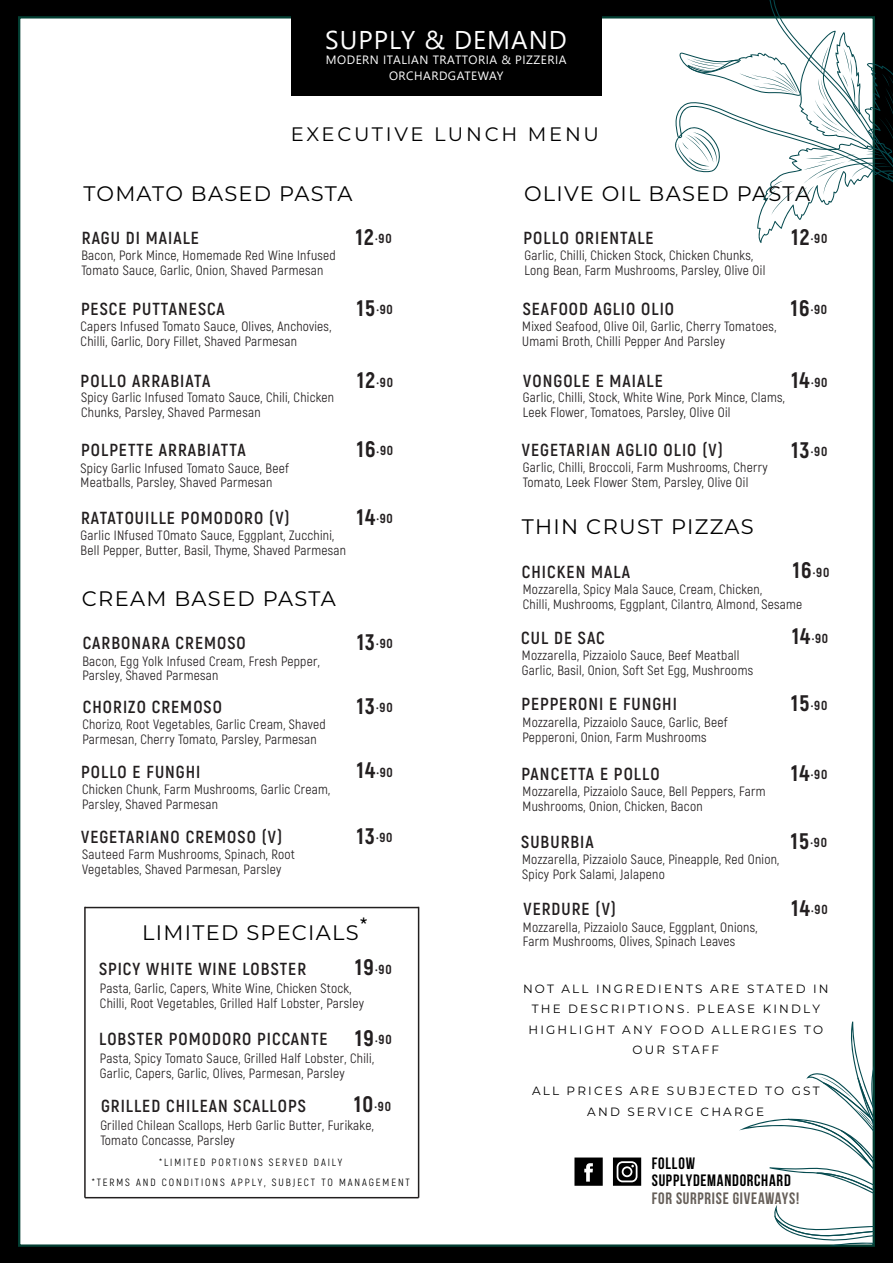
<style>
.page{position:relative;width:893px;height:1263px;background:#000}
.page>*{position:absolute;margin:0;border:0;box-sizing:border-box;transform-origin:0 0}
.t1{font:25.65px "Yu Gothic UI";letter-spacing:.04em;color:#fff}
.t2{font:21px "Montserrat";letter-spacing:.06em;color:#000}
.t3{font:19.5px "Montserrat";letter-spacing:.14em;color:#000}
.t4{font:700 17.4px "Akrobat";letter-spacing:.06em;color:#231f20}
.t5{font:700 16.5px/17.7px "Bebas Neue";letter-spacing:.045em;color:#000}
.t6{font:700 16.5px "Bebas Neue";letter-spacing:.045em;color:#665f59}
.t7{font:13.5px/14.9px "Akrobat";letter-spacing:.02em;color:#231f20}
.t8{font:800 13.05px "Akrobat";letter-spacing:.06em;color:#231f20}
.t9{font:12px/20.5px "Montserrat";letter-spacing:.18em;color:#000;text-align:center}
.t10{font:12px/16px "Yu Gothic UI";letter-spacing:.04em;color:#fff;text-align:center}
.t11{font:10.5px/20.5px "Akrobat";letter-spacing:.18em;color:#000;text-align:center}
.s1{font-size:22.5px}
.s2{font-family:"Akrobat";font-size:27px}
.s3{font-weight:800;font-size:22.5px}
.s4{font-weight:800;font-size:13.05px}
</style>
<div class="page">
<div style="left:18px;top:16px;width:857px;height:1231px;background:#fff;border:2px solid #033f33"></div>
<div style="left:291px;top:13px;width:310px;height:82px;background:#000"></div>
<svg style="left:739px;top:1021px;width:135px;height:224px"></svg>
<svg style="left:574px;top:1157px;width:29px;height:29px"></svg>
<svg style="left:613px;top:1157px;width:28px;height:29px"></svg>
<hr style="left:84px;top:907px;width:2px;height:291px;background:#221f1f">
<hr style="left:85px;top:907px;width:334px;height:1px;background:#221f1f">
<hr style="left:85px;top:1197px;width:334px;height:1px;background:#221f1f">
<hr style="left:418px;top:907px;width:1px;height:291px;background:#221f1f">
<svg style="left:675px;top:0;width:218px;height:243px"></svg>
<h1 class="t1" style="left:325px;top:16px;width:243px">SUPPLY &amp; DEMAND</h1>
<p class="t10" style="left:326px;top:50px;width:242px">MODERN ITALIAN TRATTORIA &amp; PIZZERIA<br>ORCHARDGATEWAY</p>
<h3 class="t3" style="left:291px;top:121px;width:310px">EXECUTIVE LUNCH MENU</h3>
<h2 class="t2" style="left:83px;top:179px;width:271px">TOMATO BASED PASTA</h2>
<h2 class="t2" style="left:524px;top:179px;width:288px">OLIVE OIL BASED PASTA</h2>
<p class="t4" style="left:82px;top:227px;width:119px">RAGU DI MAIALE</p>
<p class="t7" style="left:81px;top:248px;width:256px">Bacon, Pork Mince, Homemade Red Wine Infused<br>Tomato Sauce, Garlic, Onion, Shaved Parmesan</p>
<p class="t8" style="left:356px;top:230px;width:37px"><span class="s1">12</span>.90</p>
<p class="t4" style="left:523px;top:227px;width:132px">POLLO ORIENTALE</p>
<p class="t7" style="left:524px;top:248px;width:242px">Garlic, Chilli, Chicken Stock, Chicken Chunks,<br>Long Bean, Farm Mushrooms, Parsley, Olive Oil</p>
<p class="t8" style="left:792px;top:230px;width:37px"><span class="s1">12</span>.90</p>
<p class="t4" style="left:81px;top:298px;width:145px">PESCE PUTTANESCA</p>
<p class="t7" style="left:81px;top:319px;width:252px">Capers Infused Tomato Sauce, Olives, Anchovies,<br>Chilli, Garlic, Dory Fillet, Shaved Parmesan</p>
<p class="t8" style="left:357px;top:301px;width:38px"><span class="s1">15</span>.90</p>
<p class="t4" style="left:523px;top:298px;width:153px">SEAFOOD AGLIO OLIO</p>
<p class="t7" style="left:522px;top:319px;width:256px">Mixed Seafood, Olive Oil, Garlic, Cherry Tomatoes,<br>Umami Broth, Chilli Pepper And Parsley</p>
<p class="t8" style="left:791px;top:301px;width:38px"><span class="s1">16</span>.90</p>
<p class="t4" style="left:81px;top:370px;width:131px">POLLO ARRABIATA</p>
<p class="t7" style="left:81px;top:390px;width:254px">Spicy Garlic Infused Tomato Sauce, Chili, Chicken<br>Chunks, Parsley, Shaved Parmesan</p>
<p class="t8" style="left:357px;top:374px;width:37px"><span class="s1">12</span>.90</p>
<p class="t8" style="left:791px;top:374px;width:38px"><span class="s1">14</span>.90</p>
<p class="t4" style="left:523px;top:370px;width:141px">VONGOLE E MAIALE</p>
<p class="t7" style="left:523px;top:390px;width:264px">Garlic, Chilli, Stock, White Wine, Pork Mince, Clams,<br>Leek Flower, Tomatoes, Parsley, Olive Oil</p>
<p class="t4" style="left:81px;top:439px;width:166px">POLPETTE ARRABIATTA</p>
<p class="t7" style="left:81px;top:460px;width:210px">Spicy Garlic Infused Tomato Sauce, Beef<br>Meatballs, Parsley, Shaved Parmesan</p>
<p class="t8" style="left:357px;top:442px;width:38px"><span class="s1">16</span>.90</p>
<p class="t4" style="left:522px;top:439px;width:202px">VEGETARIAN AGLIO OLIO (V)</p>
<p class="t7" style="left:523px;top:459px;width:246px">Garlic, Chilli, Broccoli, Farm Mushrooms, Cherry<br>Tomato, Leek Flower Stem, Parsley, Olive Oil</p>
<p class="t8" style="left:792px;top:443px;width:37px"><span class="s1">13</span>.90</p>
<p class="t4" style="left:81px;top:507px;width:210px">RATATOUILLE POMODORO (V)</p>
<p class="t7" style="left:81px;top:528px;width:267px">Garlic INfused TOmato Sauce, Eggplant, Zucchini,<br>Bell Pepper, Butter, Basil, Thyme, Shaved Parmesan</p>
<p class="t8" style="left:357px;top:510px;width:38px"><span class="s1">14</span>.90</p>
<h2 class="t2" style="left:522px;top:512px;width:233px">THIN CRUST PIZZAS</h2>
<h2 class="t2" style="left:82px;top:584px;width:256px">CREAM BASED PASTA</h2>
<p class="t8" style="left:793px;top:564px;width:38px"><span class="s1">16</span>.90</p>
<p class="t4" style="left:522px;top:561px;width:110px">CHICKEN MALA</p>
<p class="t7" style="left:523px;top:582px;width:281px">Mozzarella, Spicy Mala Sauce, Cream, Chicken,<br>Chilli, Mushrooms, Eggplant, Cilantro, Almond, Sesame</p>
<p class="t4" style="left:83px;top:632px;width:164px">CARBONARA CREMOSO</p>
<p class="t7" style="left:82px;top:653px;width:239px">Bacon, Egg Yolk Infused Cream, Fresh Pepper,<br>Parsley, Shaved Parmesan</p>
<p class="t8" style="left:357px;top:635px;width:37px"><span class="s1">13</span>.90</p>
<p class="t4" style="left:521px;top:627px;width:85px">CUL DE SAC</p>
<p class="t7" style="left:522px;top:647px;width:233px">Mozzarella, Pizzaiolo Sauce, Beef Meatball<br>Garlic, Basil, Onion, Soft Set Egg, Mushrooms</p>
<p class="t8" style="left:792px;top:630px;width:38px"><span class="s1">14</span>.90</p>
<p class="t4" style="left:83px;top:696px;width:141px">CHORIZO CREMOSO</p>
<p class="t7" style="left:82px;top:717px;width:245px">Chorizo, Root Vegetables, Garlic Cream, Shaved<br>Parmesan, Cherry Tomato, Parsley, Parmesan</p>
<p class="t8" style="left:357px;top:699px;width:37px"><span class="s1">13</span>.90</p>
<p class="t4" style="left:522px;top:693px;width:157px">PEPPERONI E FUNGHI</p>
<p class="t7" style="left:523px;top:714px;width:207px">Mozzarella, Pizzaiolo Sauce, Garlic, Beef<br>Pepperoni, Onion, Farm Mushrooms</p>
<p class="t8" style="left:791px;top:697px;width:38px"><span class="s1">15</span>.90</p>
<p class="t4" style="left:81px;top:761px;width:121px">POLLO E FUNGHI</p>
<p class="t7" style="left:82px;top:782px;width:249px">Chicken Chunk, Farm Mushrooms, Garlic Cream,<br>Parsley, Shaved Parmesan</p>
<p class="t8" style="left:357px;top:764px;width:38px"><span class="s1">14</span>.90</p>
<p class="t4" style="left:522px;top:763px;width:139px">PANCETTA E POLLO</p>
<p class="t7" style="left:523px;top:784px;width:244px">Mozzarella, Pizzaiolo Sauce, Bell Peppers, Farm<br>Mushrooms, Onion, Chicken, Bacon</p>
<p class="t8" style="left:791px;top:766px;width:38px"><span class="s1">14</span>.90</p>
<p class="t4" style="left:81px;top:826px;width:203px">VEGETARIANO CREMOSO (V)</p>
<p class="t7" style="left:82px;top:847px;width:214px">Sauteed Farm Mushrooms, Spinach, Root<br>Vegetables, Shaved Parmesan, Parsley</p>
<p class="t8" style="left:357px;top:829px;width:37px"><span class="s1">13</span>.90</p>
<p class="t4" style="left:521px;top:831px;width:74px">SUBURBIA</p>
<p class="t7" style="left:522px;top:852px;width:259px">Mozzarella, Pizzaiolo Sauce, Pineapple, Red Onion,<br>Spicy Pork Salami, Jalapeno</p>
<p class="t8" style="left:791px;top:834px;width:38px"><span class="s1">15</span>.90</p>
<h2 class="t2" style="left:142px;top:918px;width:227px">LIMITED SPECIALS<span class="s2">*</span></h2>
<p class="t4" style="left:523px;top:898px;width:94px">VERDURE (V)</p>
<p class="t7" style="left:523px;top:919px;width:236px">Mozzarella, Pizzaiolo Sauce, Eggplant, Onions,<br>Farm Mushrooms, Olives, Spinach Leaves</p>
<p class="t8" style="left:792px;top:901px;width:38px"><span class="s1">14</span>.90</p>
<p class="t4" style="left:99px;top:958px;width:208px">SPICY WHITE WINE LOBSTER</p>
<p class="t8" style="left:355px;top:961px;width:38px"><span class="s1">19</span>.90</p>
<p class="t7" style="left:100px;top:980px;width:266px">Pasta, Garlic, Capers, White Wine, Chicken Stock,<br>Chilli, Root Vegetables, Grilled Half Lobster, Parsley</p>
<p class="t4" style="left:99px;top:1028px;width:294px">LOBSTER POMODORO PICCANTE <span class="s3">19</span><sup>.</sup><span class="s4">90</span></p>
<p class="t7" style="left:100px;top:1051px;width:276px">Pasta, Spicy Tomato Sauce, Grilled Half Lobster, Chili,<br>Garlic, Capers, Garlic, Olives, Parmesan, Parsley</p>
<p class="t4" style="left:101px;top:1094px;width:206px">GRILLED CHILEAN SCALLOPS</p>
<p class="t8" style="left:354px;top:1098px;width:38px"><span class="s1">10</span>.90</p>
<p class="t7" style="left:100px;top:1118px;width:275px">Grilled Chilean Scallops, Herb Garlic Butter, Furikake,<br>Tomato Concasse, Parsley</p>
<p class="t11" style="left:92px;top:1152px;width:320px">*LIMITED PORTIONS SERVED DAILY<br>*TERMS AND CONDITIONS APPLY, SUBJECT TO MANAGEMENT</p>
<p class="t9" style="left:523px;top:978px;width:307px">NOT ALL INGREDIENTS ARE STATED IN<br>THE DESCRIPTIONS. PLEASE KINDLY<br>HIGHLIGHT ANY FOOD ALLERGIES TO<br>OUR STAFF</p>
<p class="t9" style="left:532px;top:1080px;width:289px">ALL PRICES ARE SUBJECTED TO GST<br>AND SERVICE CHARGE</p>
<p class="t5" style="left:652px;top:1154px;width:140px">FOLLOW<br>SUPPLYDEMANDORCHARD</p>
<p class="t6" style="left:652px;top:1189px;width:149px">FOR SURPRISE GIVEAWAYS!</p>
</div>
